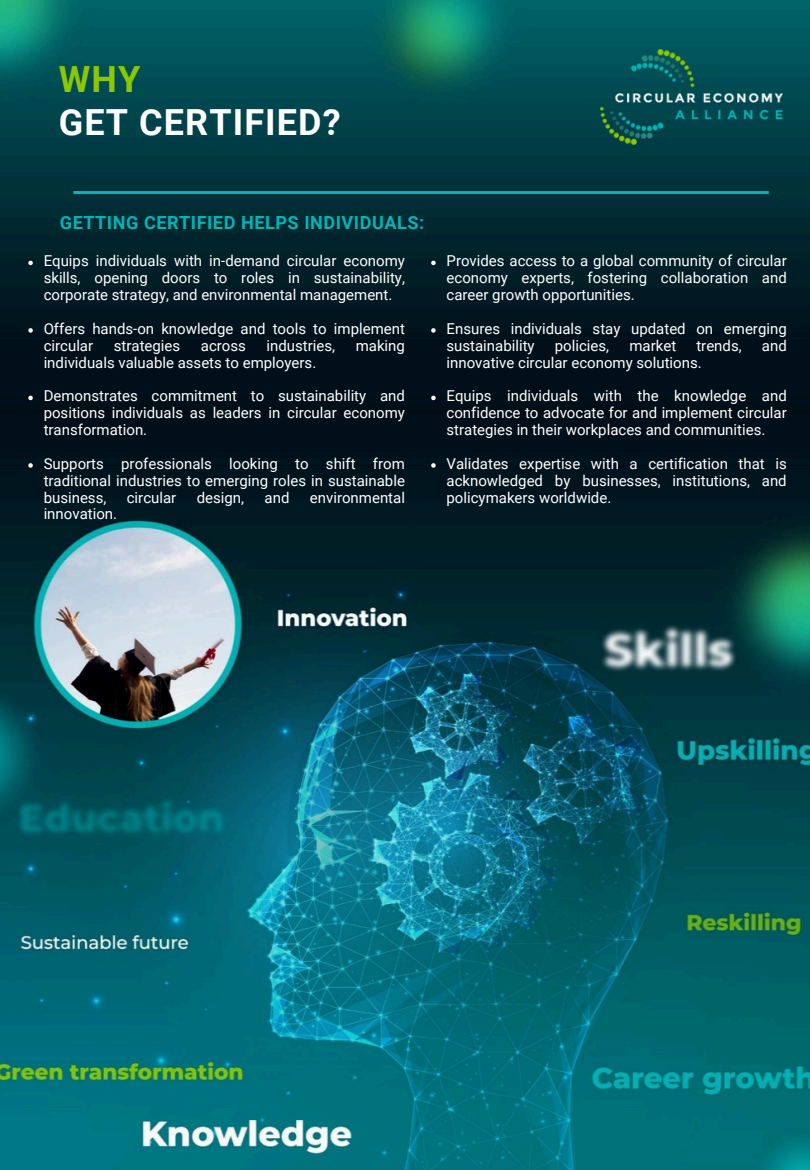
<style>
.page{position:relative;width:810px;height:1170px;background:#fff}
.page>*{position:absolute;margin:0;border:0;box-sizing:border-box;transform-origin:0 0}
.t1{font:700 36px "Roboto";letter-spacing:.03em;color:#fff}
.t2{font:700 36px "Roboto";color:#8cc800}
.t3{font:700 18px "Roboto";letter-spacing:.03em;color:#01b5b7}
.t4{font:15px/16.8px "Roboto";color:#fff;text-align:justify}
</style>
<div class="page">
<img style="left:0;top:0;width:810px;height:1170px">
<img style="left:60px;top:191px;width:722px;height:2px">
<img style="left:600px;top:49px;width:182px;height:96px">
<svg style="left:28px;top:261px;width:5px;height:4px"></svg>
<svg style="left:28px;top:328px;width:5px;height:5px"></svg>
<svg style="left:28px;top:396px;width:5px;height:4px"></svg>
<svg style="left:28px;top:463px;width:5px;height:5px"></svg>
<svg style="left:431px;top:261px;width:5px;height:4px"></svg>
<svg style="left:431px;top:328px;width:5px;height:5px"></svg>
<svg style="left:431px;top:396px;width:5px;height:4px"></svg>
<svg style="left:431px;top:463px;width:5px;height:5px"></svg>
<p class="t2" style="left:59px;top:59px;width:83px">WHY</p>
<h1 class="t1" style="left:59px;top:102px;width:283px">GET CERTIFIED?</h1>
<p class="t3" style="left:60px;top:212px;width:366px">GETTING CERTIFIED HELPS INDIVIDUALS:</p>
<h1 class="t4" style="left:44px;top:253px;width:363px">Equips individuals with in-demand circular economy skills, opening doors to roles in sustainability, corporate strategy, and environmental management.</h1>
<p class="t4" style="left:44px;top:320px;width:363px">Offers hands-on knowledge and tools to implement circular</p>
<p class="t4" style="left:114px;top:337px;width:68px">strategies</p>
<p class="t4" style="left:201px;top:337px;width:47px">across</p>
<p class="t4" style="left:267px;top:337px;width:70px">industries,</p>
<p class="t4" style="left:356px;top:337px;width:51px">making</p>
<p class="t4" style="left:44px;top:354px;width:274px">individuals valuable assets to employers.</p>
<p class="t4" style="left:44px;top:388px;width:363px">Demonstrates commitment to sustainability and positions individuals as leaders in circular economy transformation.</p>
<h2 class="t4" style="left:44px;top:455px;width:363px">Supports professionals looking to shift from traditional industries to emerging roles in sustainable business,</h2>
<h2 class="t4" style="left:127px;top:489px;width:51px">circular</h2>
<h2 class="t4" style="left:197px;top:489px;width:49px">design,</h2>
<h2 class="t4" style="left:265px;top:489px;width:26px">and</h2>
<h2 class="t4" style="left:310px;top:489px;width:97px">environmental</h2>
<h2 class="t4" style="left:44px;top:506px;width:75px">innovation.</h2>
<p class="t4" style="left:447px;top:253px;width:342px">Provides access to a global community of circular economy experts, fostering collaboration and career growth opportunities.</p>
<p class="t4" style="left:447px;top:320px;width:342px">Ensures individuals stay updated on emerging sustainability</p>
<p class="t4" style="left:555px;top:337px;width:56px">policies,</p>
<p class="t4" style="left:629px;top:337px;width:48px">market</p>
<p class="t4" style="left:696px;top:337px;width:47px">trends,</p>
<p class="t4" style="left:762px;top:337px;width:26px">and</p>
<p class="t4" style="left:447px;top:354px;width:257px">innovative circular economy solutions.</p>
<p class="t4" style="left:447px;top:388px;width:342px">Equips individuals with the knowledge and confidence to advocate for and implement circular strategies in their workplaces and communities.</p>
<p class="t4" style="left:447px;top:455px;width:342px">Validates expertise with a certification that is acknowledged by businesses, institutions, and policymakers worldwide.</p>
</div>
